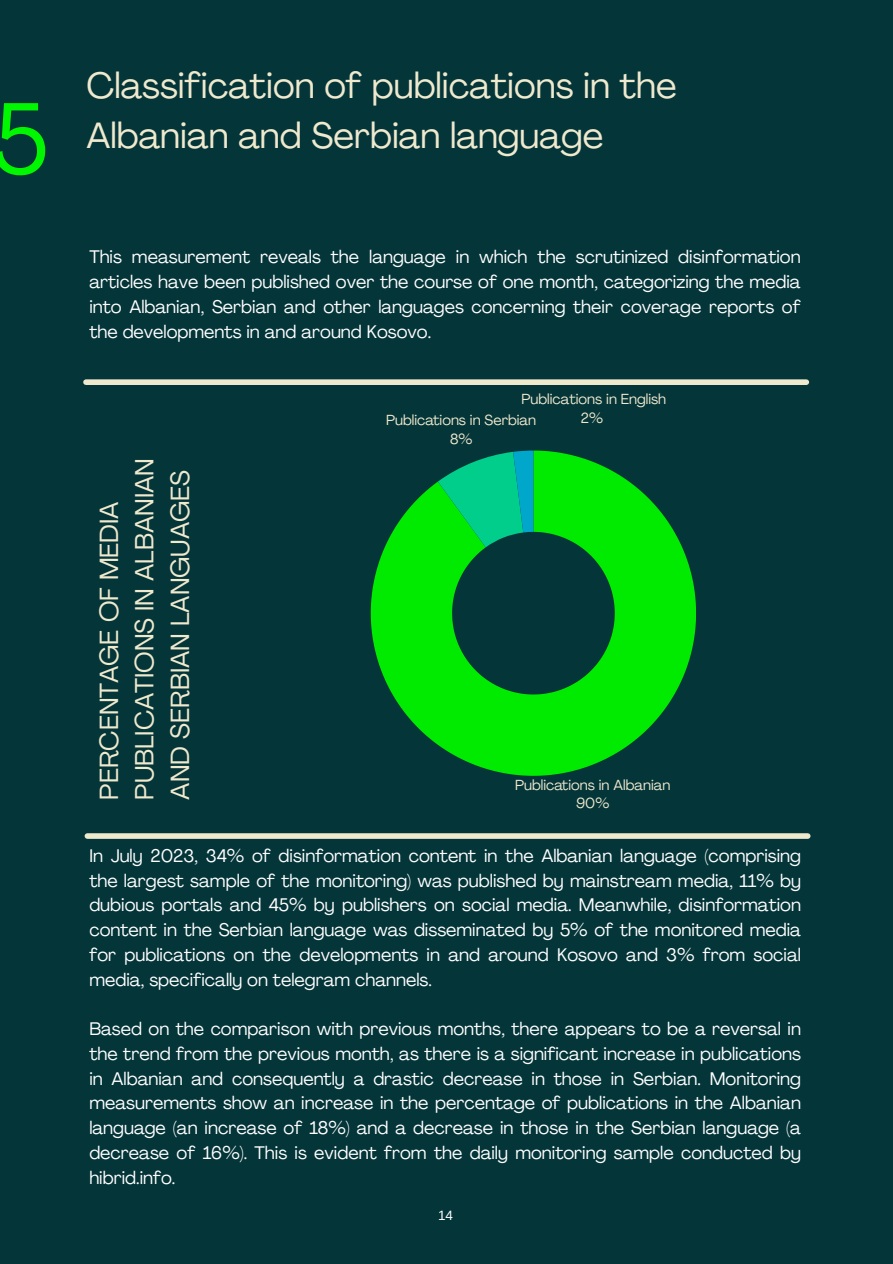
<style>
.page{position:relative;width:893px;height:1264px;background:#fff}
.page>*{position:absolute;margin:0;border:0;box-sizing:border-box;transform-origin:0 0}
.t1{font:98.85px "Agrandir";color:#00f700}
.t2{font:36px/49.5px "Agrandir";color:#efe9ce}
.t3{font:25.95px/35.5px "Agrandir";color:#efe9ce}
.t4{font:18px/24.8px "Agrandir";color:#fff;text-align:justify}
.t5{font:14.4px "Agrandir";color:#efe9ce}
.t6{font:13.5px "Arimo";color:#fff}
</style>
<div class="page">
<div style="left:0;top:0;width:892px;height:1263px;background:#043539"></div>
<div style="left:86px;top:379px;width:720px;height:6px;background:#efe9ce"></div>
<div style="left:87px;top:833px;width:720px;height:5px;background:#efe9ce"></div>
<svg style="left:371px;top:450px;width:325px;height:325px;fill:#01eb00"></svg>
<svg style="left:438px;top:450px;width:95px;height:97px"></svg>
<p class="t1" style="left:-8px;top:99px;width:58px">5</p>
<p class="t2" style="left:86px;top:65px;width:591px">Classification of publications in the<br>Albanian and Serbian language</p>
<p class="t4" style="left:89px;top:246px;width:712px">This measurement reveals the language in which the scrutinized disinformation articles have been published over the course of one month, categorizing the media into Albanian, Serbian and other languages concerning their coverage reports of the developments in and around Kosovo.</p>
<p class="t3" style="left:94px;top:799px;width:343px;rotate:-90deg">PERCENTAGE OF MEDIA<br>PUBLICATIONS IN ALBANIAN<br>AND SERBIAN LANGUAGES</p>
<p class="t5" style="left:521px;top:393px;width:146px">Publications in English</p>
<p class="t5" style="left:580px;top:412px;width:24px">2%</p>
<p class="t5" style="left:386px;top:414px;width:151px">Publications in Serbian</p>
<p class="t5" style="left:450px;top:433px;width:24px">8%</p>
<p class="t5" style="left:515px;top:779px;width:157px">Publications in Albanian</p>
<p class="t5" style="left:576px;top:797px;width:35px">90%</p>
<p class="t4" style="left:89px;top:845px;width:713px">In July 2023, 34% of disinformation content in the Albanian language (comprising the largest sample of the monitoring) was published by mainstream media, 11% by dubious portals and 45% by publishers on social media. Meanwhile, disinformation content in the Serbian language was disseminated by 5% of the monitored media for publications on the developments in and around Kosovo and 3% from social media, specifically on telegram channels.</p>
<p class="t4" style="left:89px;top:1018px;width:713px">Based on the comparison with previous months, there appears to be a reversal in the trend from the previous month, as there is a significant increase in publications in Albanian and consequently a drastic decrease in those in Serbian. Monitoring measurements show an increase in the percentage of publications in the Albanian language (an increase of 18%) and a decrease in those in the Serbian language (a decrease of 16%). This is evident from the daily monitoring sample conducted by hibrid.info.</p>
<p class="t6" style="left:438px;top:1207px;width:17px">14</p>
</div>
